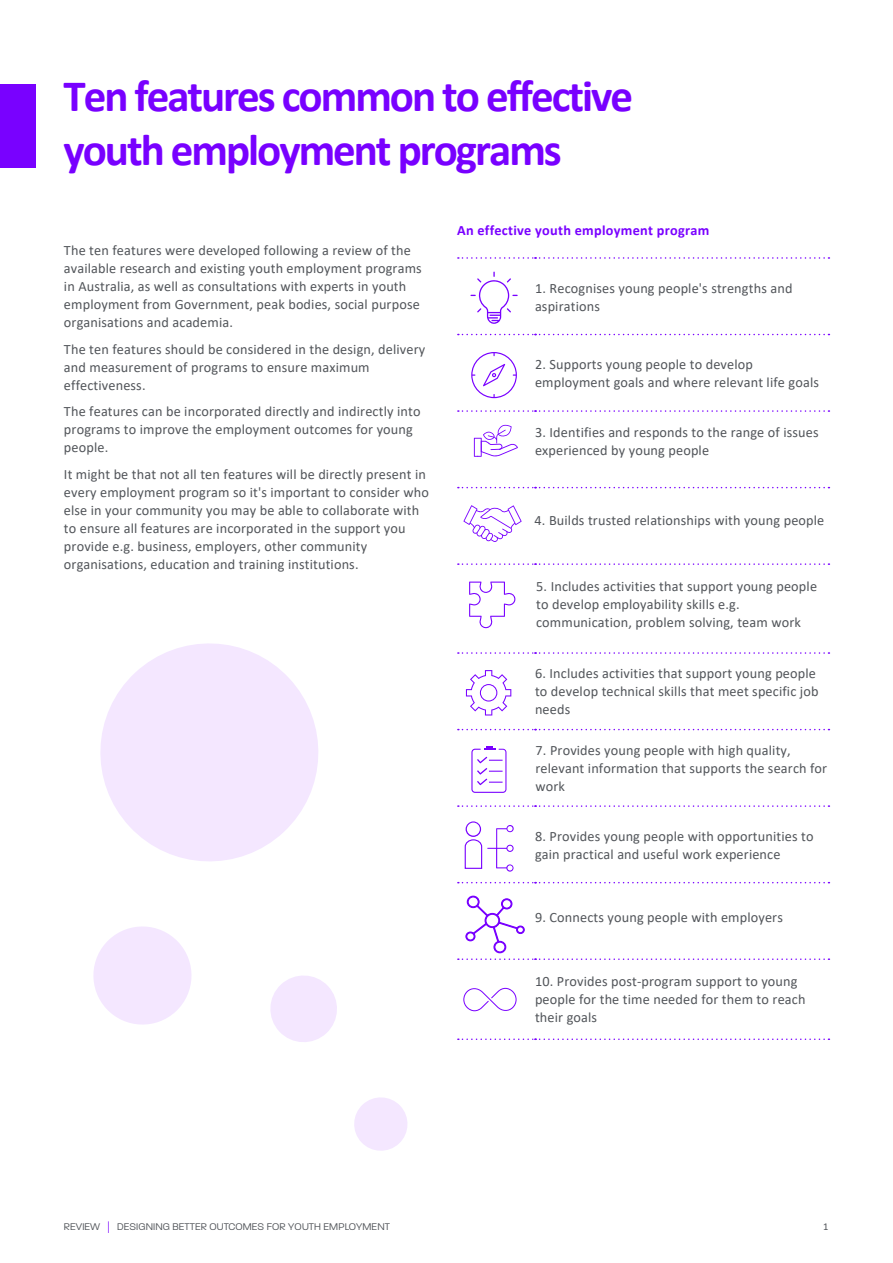
<style>
.page{position:relative;width:893px;height:1263px;background:#fff}
.page>*{position:absolute;margin:0;border:0;box-sizing:border-box;transform-origin:0 0}
.t1{font:700 45px/54px "Calibri";letter-spacing:-.045em;color:#7800ff}
.t2{font:14.25px/18px "Calibri";letter-spacing:.01em;color:#52555a}
.t3{font:700 14.25px "Calibri";letter-spacing:.02em;color:#7901ff}
.t4{font:300 10.5px "Paralucent";letter-spacing:.01em;color:#52555a}
.t5{font:10.5px "Calibri";color:#52555a}
.s1{font-size:15px;color:#7901ff}
</style>
<div class="page">
<svg style="left:458px;top:257px;width:371px;height:2px"></svg>
<svg style="left:458px;top:334px;width:371px;height:1px"></svg>
<svg style="left:458px;top:410px;width:371px;height:2px"></svg>
<svg style="left:458px;top:487px;width:371px;height:1px"></svg>
<svg style="left:458px;top:563px;width:371px;height:2px"></svg>
<svg style="left:458px;top:652px;width:371px;height:2px"></svg>
<svg style="left:458px;top:729px;width:371px;height:1px"></svg>
<svg style="left:458px;top:805px;width:371px;height:2px"></svg>
<svg style="left:458px;top:882px;width:371px;height:1px"></svg>
<svg style="left:458px;top:1038px;width:371px;height:2px"></svg>
<svg style="left:463px;top:505px;width:59px;height:37px"></svg>
<svg style="left:464px;top:821px;width:50px;height:51px"></svg>
<svg style="left:471px;top:746px;width:35px;height:47px"></svg>
<svg style="left:470px;top:272px;width:48px;height:52px"></svg>
<svg style="left:458px;top:896px;width:371px;height:64px"></svg>
<svg style="left:463px;top:988px;width:54px;height:24px"></svg>
<svg style="left:474px;top:424px;width:44px;height:33px"></svg>
<svg style="left:471px;top:352px;width:46px;height:46px"></svg>
<svg style="left:469px;top:582px;width:46px;height:46px"></svg>
<svg style="left:466px;top:670px;width:45px;height:45px"></svg>
<svg style="left:100px;top:643px;width:218px;height:218px;fill:#f4e7ff"></svg>
<svg style="left:270px;top:975px;width:67px;height:67px"></svg>
<svg style="left:354px;top:1097px;width:54px;height:54px"></svg>
<svg style="left:93px;top:926px;width:99px;height:99px"></svg>
<div style="left:0;top:85px;width:35px;height:83px;background:#7901ff"></div>
<h1 class="t1" style="left:63px;top:69px;width:571px">Ten features common to effective youth employment programs</h1>
<p class="t2" style="left:64px;top:241px;width:359px">The ten features were developed following a review of the available research and existing youth employment programs in Australia, as well as consultations with experts in youth employment from Government, peak bodies, social purpose organisations and academia.</p>
<p class="t2" style="left:64px;top:340px;width:363px">The ten features should be considered in the design, delivery and measurement of programs to ensure maximum effectiveness.</p>
<p class="t2" style="left:64px;top:402px;width:358px">The features can be incorporated directly and indirectly into programs to improve the employment outcomes for young people.</p>
<p class="t2" style="left:64px;top:465px;width:366px">It might be that not all ten features will be directly present in every employment program so it's important to consider who else in your community you may be able to collaborate with to ensure all features are incorporated in the support you provide e.g. business, employers, other community organisations, education and training institutions.</p>
<p class="t3" style="left:457px;top:220px;width:254px">An effective youth employment program</p>
<p class="t2" style="left:535px;top:279px;width:259px">1. Recognises young people's strengths and aspirations</p>
<p class="t2" style="left:535px;top:355px;width:285px">2. Supports young people to develop employment goals and where relevant life goals</p>
<p class="t2" style="left:535px;top:423px;width:285px">3. Identifies and responds to the range of issues experienced by young people</p>
<p class="t2" style="left:534px;top:511px;width:291px">4. Builds trusted relationships with young people</p>
<p class="t2" style="left:536px;top:577px;width:282px">5. Includes activities that support young people to develop employability skills e.g. communication, problem solving, team work</p>
<p class="t2" style="left:535px;top:664px;width:285px">6. Includes activities that support young people to develop technical skills that meet specific job needs</p>
<p class="t2" style="left:535px;top:741px;width:293px">7. Provides young people with high quality, relevant information that supports the search for work</p>
<p class="t2" style="left:535px;top:827px;width:280px">8. Provides young people with opportunities to gain practical and useful work experience</p>
<p class="t2" style="left:535px;top:908px;width:249px">9. Connects young people with employers</p>
<p class="t2" style="left:535px;top:972px;width:272px">10. Provides post-program support to young people for the time needed for them to reach their goals</p>
<p class="t4" style="left:64px;top:1221px;width:328px">REVIEW <span class="s1">|</span> DESIGNING BETTER OUTCOMES FOR YOUTH EMPLOYMENT</p>
<p class="t5" style="left:823px;top:1219px;width:7px">1</p>
</div>
